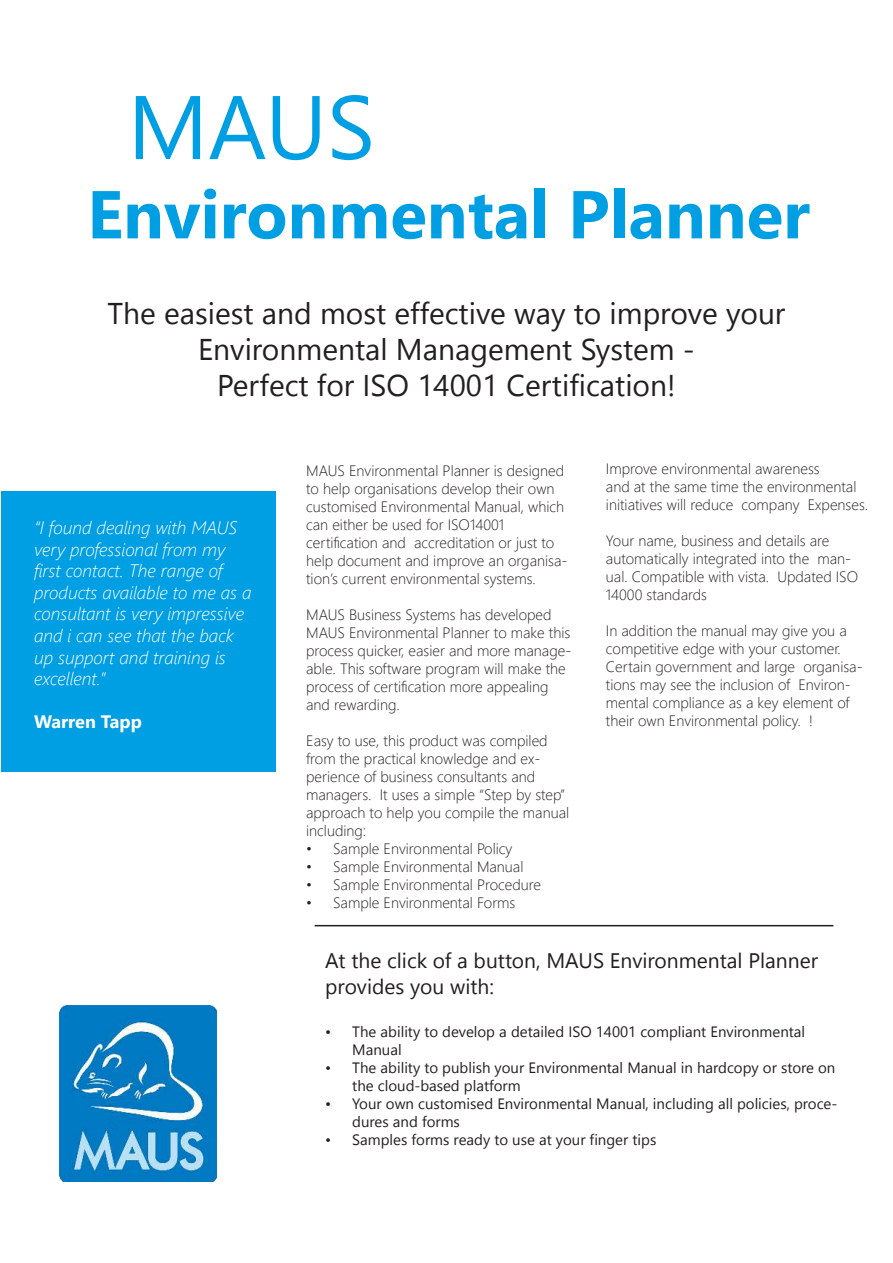
<style>
.page{position:relative;width:893px;height:1263px;background:#fff}
.page>*{position:absolute;margin:0;border:0;box-sizing:border-box;transform-origin:0 0}
.t1{font:700 67.5px "Segoe UI";color:#009ee2}
.t2{font:30px "Segoe UI Symbol";color:#231f20}
.t3{font:21px "Segoe UI Symbol";color:#231f20}
.t4{font:italic 300 18px/21.6px "Segoe UI";color:#fff}
.t5{font:700 18px "Segoe UI";color:#fff}
.t6{font:300 15px/18px "Segoe UI";color:#231f20}
.t7{font:15px "Segoe UI Symbol";color:#231f20}
</style>
<div class="page">
<div style="left:1px;top:492px;width:275px;height:280px;background:#009ee2"></div>
<hr style="left:315px;top:925px;width:518px;height:1px;background:#231f20">
<img style="left:60px;top:1006px;width:157px;height:175px">
<h1 class="t1" style="left:87px;top:188px;width:724px">Environmental Planner</h1>
<h2 class="t2" style="left:195px;top:301px;width:101px">▲ ▲▼ ■</h2>
<h2 class="t2" style="left:346px;top:301px;width:42px">□▲▼</h2>
<h2 class="t2" style="left:213px;top:337px;width:85px">■❖ □■</h2>
<h2 class="t2" style="left:338px;top:337px;width:51px">■▼ ●</h2>
<h2 class="t2" style="left:438px;top:337px;width:18px">■</h2>
<h2 class="t2" style="left:552px;top:373px;width:117px">▼ ▼□■</h2>
<p class="t4" style="left:34px;top:519px;width:219px">“I found dealing with MAUS very professional from my first contact. The range of products available to me as a consultant is very impressive and i can see that the back up support and training is excellent.”</p>
<p class="t5" style="left:34px;top:715px;width:109px">Warren Tapp</p>
<p class="t6" style="left:306px;top:463px;width:263px">MAUS Environmental Planner is designed to help organisations develop their own customised Environmental Manual, which can either be used for ISO14001 certification and accreditation or just to help document and improve an organisa&shy;tion’s current environmental systems.</p>
<p class="t6" style="left:306px;top:607px;width:267px">MAUS Business Systems has developed MAUS Environmental Planner to make this process quicker, easier and more manage&shy;able. This software program will make the process of certification more appealing and rewarding.</p>
<p class="t6" style="left:306px;top:733px;width:265px">Easy to use, this product was compiled from the practical knowledge and ex&shy;perience of business consultants and managers. It uses a simple “Step by step” approach to help you compile the manual including:</p>
<p class="t6" style="left:306px;top:841px;width:208px">• Sample Environmental Policy</p>
<p class="t6" style="left:306px;top:859px;width:219px">• Sample Environmental Manual</p>
<p class="t6" style="left:306px;top:877px;width:236px">• Sample Environmental Procedure</p>
<p class="t6" style="left:306px;top:895px;width:211px">• Sample Environmental Forms</p>
<p class="t6" style="left:606px;top:461px;width:264px">Improve environmental awareness<br>and at the same time the environmental initiatives will reduce company Expenses.</p>
<p class="t6" style="left:606px;top:533px;width:254px">Your name, business and details are automatically integrated into the man&shy;ual. Compatible with vista. Updated ISO 14000 standards</p>
<p class="t6" style="left:606px;top:623px;width:258px">In addition the manual may give you a competitive edge with your customer.<br>Certain government and large organisa&shy;tions may see the inclusion of Environ&shy;mental compliance as a key element of their own Environmental policy. !</p>
<h3 class="t3" style="left:395px;top:978px;width:84px">▲ □◆ ▼</h3>
<h3 class="t3" style="left:486px;top:953px;width:52px">◆▼▼□■</h3>
<h3 class="t3" style="left:620px;top:953px;width:60px">■❖ □■</h3>
<h3 class="t3" style="left:708px;top:953px;width:93px">■▼ ● ● ■■</h3>
<p class="t7" style="left:325px;top:1026px;width:8px">•</p>
<p class="t7" style="left:401px;top:1026px;width:39px">●▼ ▼□</p>
<p class="t7" style="left:459px;top:1026px;width:29px">❖ ●□</p>
<p class="t7" style="left:678px;top:1026px;width:83px">● ■▼ ■❖ □■</p>
<p class="t7" style="left:780px;top:1026px;width:26px">■▼ ●</p>
<p class="t7" style="left:373px;top:1044px;width:30px">■◆ ●</p>
<p class="t7" style="left:325px;top:1062px;width:8px">•</p>
<p class="t7" style="left:401px;top:1062px;width:83px">●▼ ▼□ ◆ ●▲</p>
<p class="t7" style="left:502px;top:1062px;width:77px">□◆ ■❖ □■</p>
<p class="t7" style="left:598px;top:1062px;width:26px">■▼ ●</p>
<p class="t7" style="left:648px;top:1062px;width:46px">■◆ ● ■</p>
<p class="t7" style="left:734px;top:1062px;width:103px">□ □ ▲▼□ □■</p>
<p class="t7" style="left:352px;top:1080px;width:55px">▼ ●□◆</p>
<p class="t7" style="left:437px;top:1080px;width:67px">▲ ●▼□</p>
<p class="t7" style="left:325px;top:1098px;width:153px">• □◆ □ ■ ◆▲▼□ ▲</p>
<p class="t7" style="left:505px;top:1098px;width:43px">■❖ □■</p>
<p class="t7" style="left:567px;top:1098px;width:26px">■▼ ●</p>
<p class="t7" style="left:617px;top:1098px;width:89px">■◆● ■●◆ ■</p>
<p class="t7" style="left:726px;top:1098px;width:34px">●● □●</p>
<p class="t7" style="left:361px;top:1116px;width:100px">◆▲ ■ □ ▲</p>
<p class="t7" style="left:325px;top:1134px;width:8px">•</p>
<p class="t7" style="left:390px;top:1134px;width:61px">●▲ □ ▲</p>
<p class="t7" style="left:494px;top:1134px;width:34px">▼□ ◆▲</p>
<p class="t7" style="left:547px;top:1134px;width:61px">▼ □◆ ■</p>
</div>
